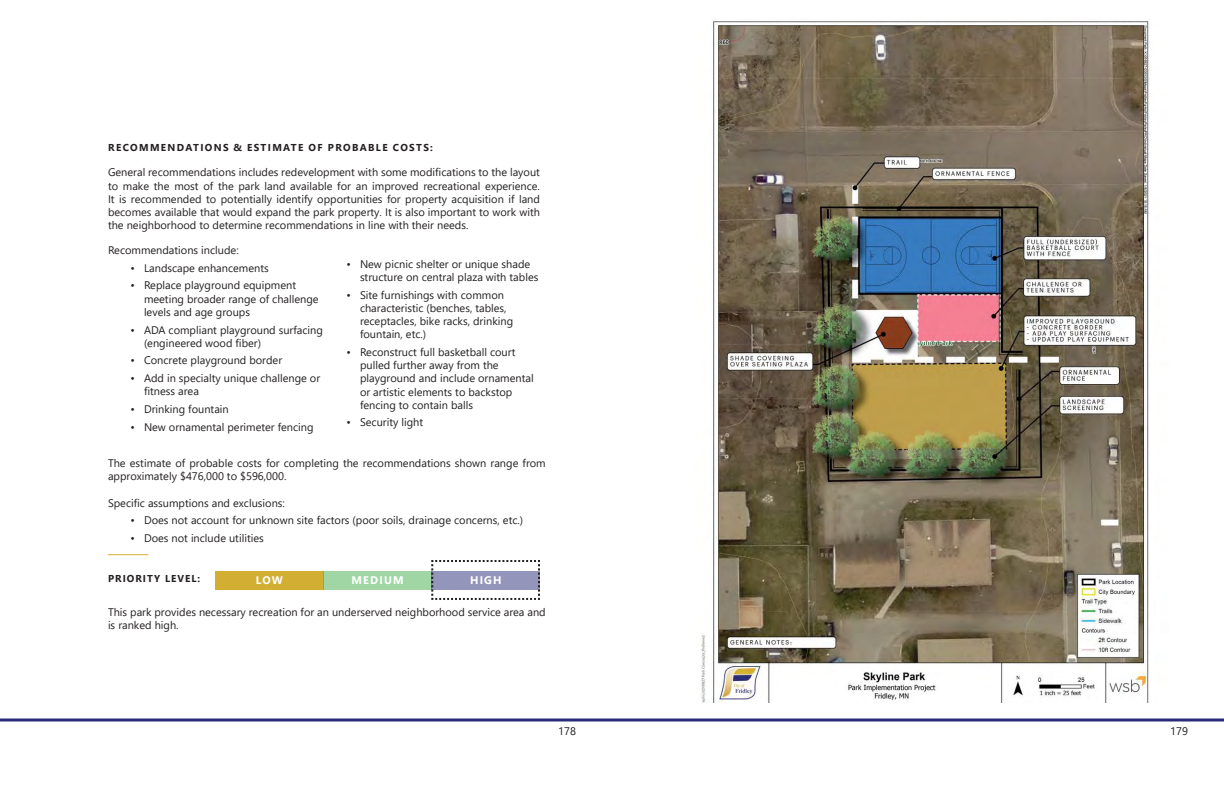
<style>
.page{position:relative;width:1224px;height:792px;background:#fff}
.page>*{position:absolute;margin:0;border:0;box-sizing:border-box;transform-origin:0 0}
.Body_Text{font:11px/13.2px "Segoe UI";color:#231f20}
.Section_Headers{font:700 11px "Segoe UI";letter-spacing:.1em;color:#fff}
.Body_Text-2{font:700 10px "Segoe UI";letter-spacing:.135em;color:#231f20}
.Body_Text-3{font:700 10px "Segoe UI";letter-spacing:.1em;color:#231f20}
</style>
<div class="page">
<svg style="left:612px;top:718px;width:612px;height:4px;background:#5e5f99"></svg>
<svg style="left:0;top:718px;width:612px;height:4px;background:#5e5f99"></svg>
<img style="left:701px;top:20px;width:449px;height:683px">
<hr style="left:108px;top:554px;width:40px;height:1px;background:#d2af33">
<div style="left:215px;top:571px;width:109px;height:19px;background:#d2af33"></div>
<div style="left:324px;top:571px;width:108px;height:19px;background:#9fd6a4"></div>
<svg style="left:431px;top:560px;width:109px;height:40px"></svg>
<p class="Body_Text-2" style="left:108px;top:138px;width:326px">RECOMMENDATIONS &amp; ESTIMATE OF PROBABLE COSTS:</p>
<p class="Body_Text" style="left:108px;top:165px;width:434px;text-align:justify">General recommendations includes redevelopment with some modifications to the layout to make the most of the park land available for an improved recreational experience.<br>It is recommended to potentially identify opportunities for property acquisition if land becomes available that would expand the park property. It is also important to work with the neighborhood to determine recommendations in line with their needs.</p>
<p class="Body_Text" style="left:108px;top:243px;width:132px">Recommendations include:</p>
<p class="Body_Text" style="left:130px;top:260px;width:140px">• Landscape enhancements</p>
<p class="Body_Text" style="left:144px;top:278px;width:176px;text-indent:-14px">• Replace playground equipment meeting broader range of challenge levels and age groups</p>
<p class="Body_Text" style="left:144px;top:322px;width:180px;text-indent:-14px">• ADA compliant playground surfacing (engineered wood fiber)</p>
<p class="Body_Text" style="left:130px;top:353px;width:153px">• Concrete playground border</p>
<p class="Body_Text" style="left:144px;top:371px;width:178px;text-indent:-14px">• Add in specialty unique challenge or fitness area</p>
<p class="Body_Text" style="left:130px;top:402px;width:100px">• Drinking fountain</p>
<p class="Body_Text" style="left:130px;top:419px;width:185px">• New ornamental perimeter fencing</p>
<p class="Body_Text" style="left:360px;top:256px;width:180px;text-indent:-14px">• New picnic shelter or unique shade structure on central plaza with tables</p>
<p class="Body_Text" style="left:360px;top:287px;width:155px;text-indent:-14px">• Site furnishings with common characteristic (benches, tables, receptacles, bike racks, drinking fountain, etc.)</p>
<p class="Body_Text" style="left:360px;top:344px;width:175px;text-indent:-14px">• Reconstruct full basketball court pulled further away from the playground and include ornamental or artistic elements to backstop fencing to contain balls</p>
<p class="Body_Text" style="left:346px;top:415px;width:78px">• Security light</p>
<p class="Body_Text" style="left:108px;top:456px;width:439px">The estimate of probable costs for completing the recommendations shown range from approximately $476,000 to $596,000.</p>
<p class="Body_Text" style="left:108px;top:495px;width:178px">Specific assumptions and exclusions:</p>
<p class="Body_Text" style="left:130px;top:513px;width:394px">• Does not account for unknown site factors (poor soils, drainage concerns, etc.)</p>
<p class="Body_Text" style="left:130px;top:531px;width:135px">• Does not include utilities</p>
<p class="Body_Text-3" style="left:108px;top:569px;width:94px">PRIORITY LEVEL:</p>
<p class="Section_Headers" style="left:256px;top:570px;width:28px">LOW</p>
<p class="Section_Headers" style="left:352px;top:570px;width:53px">MEDIUM</p>
<p class="Section_Headers" style="left:470px;top:570px;width:33px">HIGH</p>
<p class="Body_Text" style="left:108px;top:604px;width:439px">This park provides necessary recreation for an underserved neighborhood service area and is ranked high.</p>
<p class="Body_Text" style="left:558px;top:724px;width:19px">178</p>
<p class="Body_Text" style="left:1170px;top:724px;width:19px">179</p>
</div>
